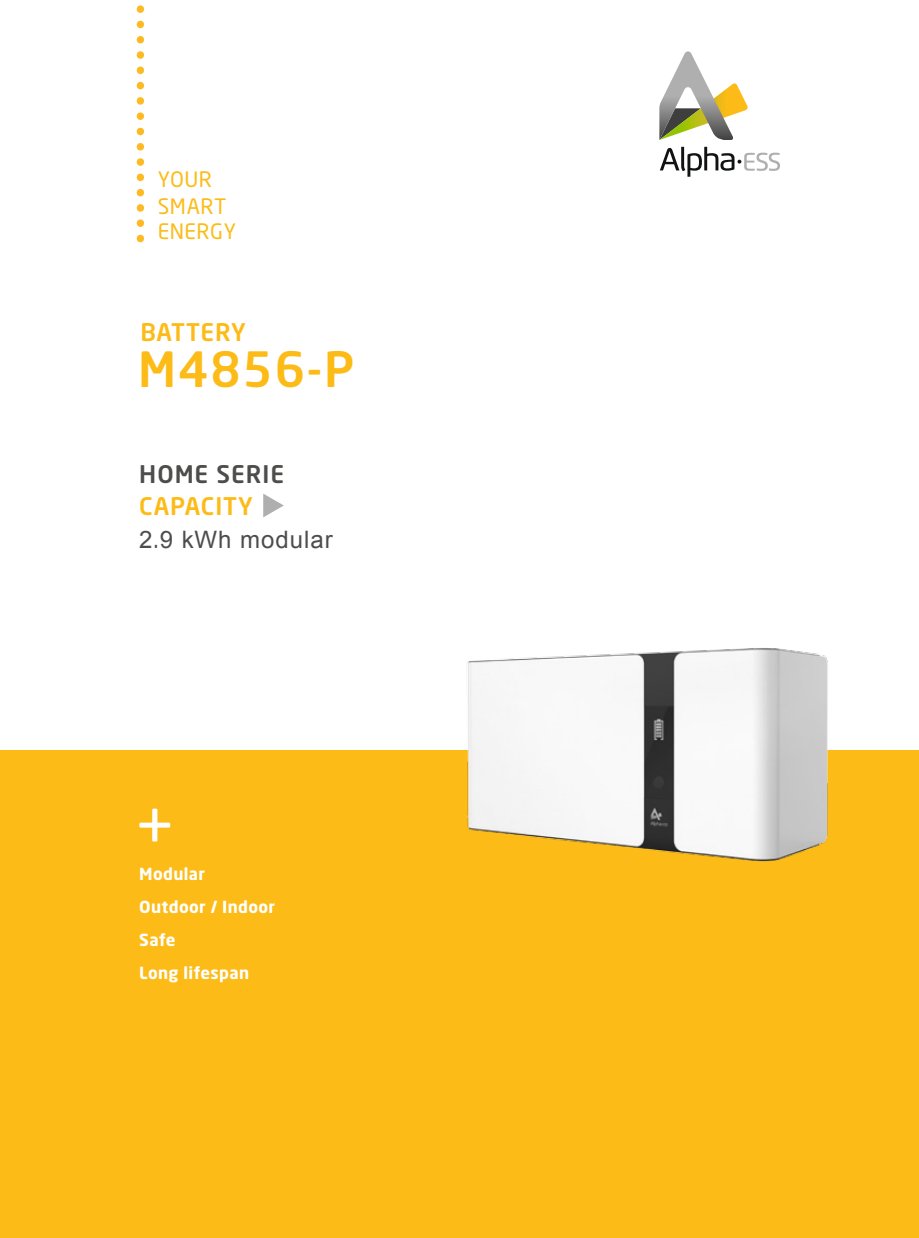
<style>
.page{position:relative;width:919px;height:1238px;background:#fff}
.page>*{position:absolute;margin:0;border:0;box-sizing:border-box;transform-origin:0 0}
.t1{font:500 48px "Neo Sans Std";letter-spacing:.04em;color:#fcbb16}
.t2{font:24px "Arial";letter-spacing:.04em;color:#4d4d4c}
.t3{font:500 24px "Neo Sans Std";letter-spacing:.04em;color:#4d4d4c}
.t4{font:500 24px "Neo Sans Std";letter-spacing:.04em;color:#fcbb16}
.t5{font:500 24px "Neo Sans Std";letter-spacing:.02em;color:#fcbb16}
.t6{font:21px "Neo Sans Std";letter-spacing:.02em;color:#fcbb16}
.t7{font:700 16.5px/33.2px "Neo Sans Std";letter-spacing:.02em;color:#fff}
.s1{font-family:"Neo Sans Std"}
</style>
<div class="page">
<div style="left:0;top:750px;width:918px;height:487px;background:#fcbb16"></div>
<svg style="left:137px;top:9px;width:7px;height:234px"></svg>
<svg style="left:139px;top:808px;width:31px;height:33px"></svg>
<svg style="left:263px;top:493px;width:21px;height:24px"></svg>
<svg style="left:659px;top:147px;width:121px;height:30px"></svg>
<svg style="left:659px;top:51px;width:89px;height:89px"></svg>
<img style="left:465px;top:648px;width:363px;height:214px">
<p class="t6" style="left:158px;top:166px;width:55px">YOUR</p>
<p class="t6" style="left:158px;top:219px;width:80px">ENERGY</p>
<p class="t6" style="left:158px;top:193px;width:70px">SMART</p>
<h2 class="t5" style="left:140px;top:317px;width:107px">BATTERY</h2>
<h1 class="t1" style="left:138px;top:339px;width:217px">M4856-P</h1>
<h2 class="t3" style="left:139px;top:459px;width:146px">HOME SERIE</h2>
<h2 class="t4" style="left:139px;top:491px;width:115px">CAPACITY</h2>
<h2 class="t2" style="left:139px;top:523px;width:195px">2<span class="s1">.</span>9 kWh modular</h2>
<p class="t7" style="left:139px;top:856px;width:137px">Modular<br>Outdoor / Indoor<br>Safe<br>Long lifespan</p>
</div>
